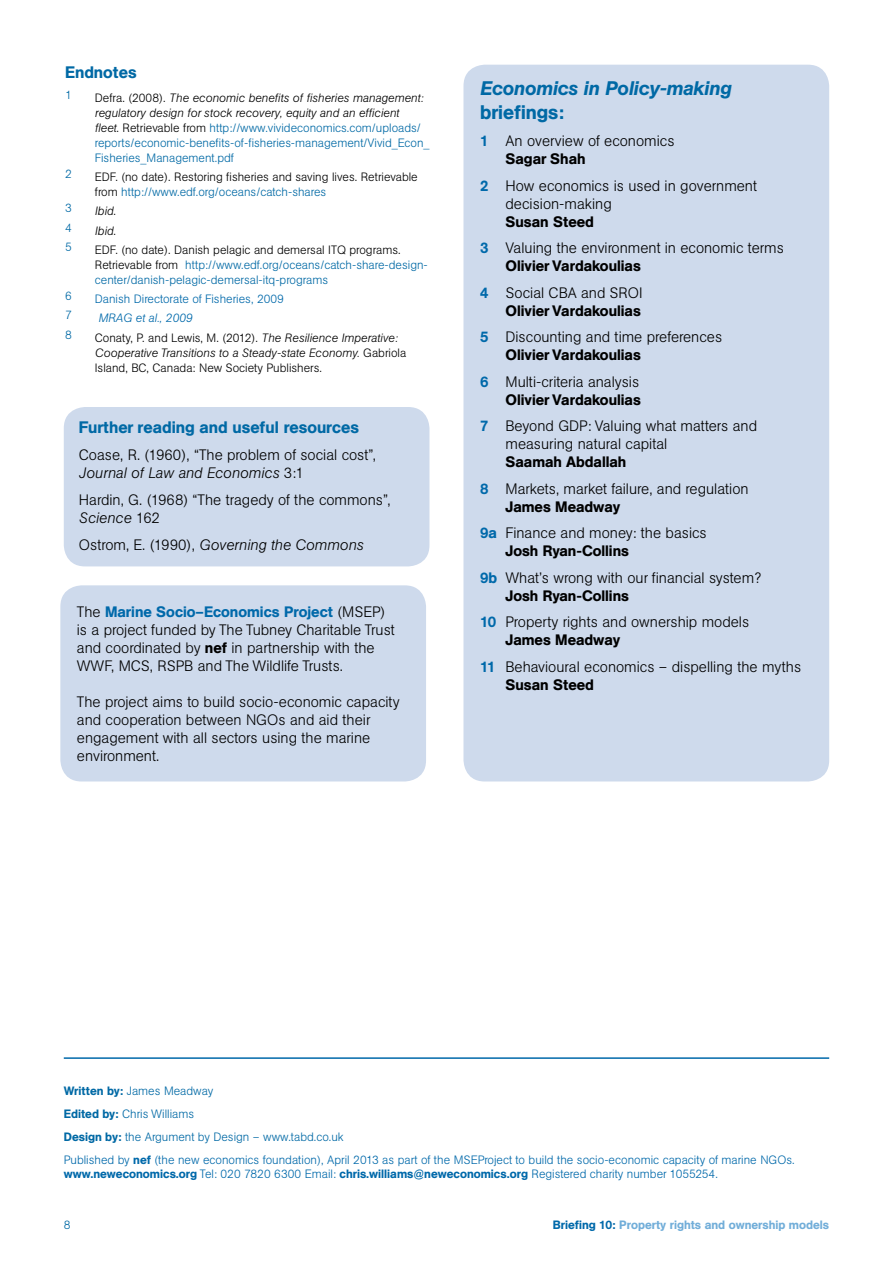
<style>
.page{position:relative;width:893px;height:1263px;background:#fff}
.page>*{position:absolute;margin:0;border:0;box-sizing:border-box;transform-origin:0 0}
.t1{font:italic 500 19.5px "AG Book BQ";color:#0069a5}
.t2{font:500 19.5px "AG Book BQ";color:#0069a5}
.t3{font:500 16.5px "AG Book BQ";color:#0069a5}
.t4{font:300 15px/18px "AG Book BQ";color:#000}
.t5{font:500 15px/26.5px "AG Book BQ";color:#000;text-align:right}
.t6{font:italic 300 15px "AG Book BQ";color:#000}
.t7{font:300 12px/15px "AG Book BQ";color:#0069a5}
.t8{font:300 12px/23px "AG Book BQ";color:#0069aa}
.t9{font:300 12px/15px "AG Book BQ";color:#000}
.t10{font:500 12px "AG Book BQ";color:#72aed9}
.t11{font:italic 300 12px "AG Book BQ";color:#0069aa}
.t12{font:italic 300 12px "AG Book BQ";color:#000}
.s1{color:#000}
.s2{font-style:italic;color:#000}
.s3{color:#0069a5}
.s4{font-style:normal}
.s5{font-style:italic}
.s6{font-weight:500;color:#0069aa}
.s7{font-weight:500}
.s8{color:#0069aa}
.s9{font-weight:300}
.s10{font-weight:500;color:#0069a5}
</style>
<div class="page">
<hr style="left:64px;top:1057px;width:765px;height:2px;background:#0069aa">
<div style="left:64px;top:407px;width:365px;height:159px;background:#cedaec;border-radius:21px"></div>
<div style="left:60px;top:585px;width:366px;height:196px;background:#cedaec;border-radius:21px"></div>
<div style="left:463px;top:65px;width:366px;height:716px;background:#cedaec;border-radius:21px"></div>
<p class="t3" style="left:65px;top:62px;width:73px">Endnotes</p>
<p class="t7" style="left:65px;top:87px;width:8px">1</p>
<p class="t7" style="left:95px;top:90px;width:336px"><span class="s1">Defra. (2008).</span> <span class="s2">The economic benefits of fisheries management: regulatory design for stock recovery, equity and an efficient<br>fleet</span><span class="s1">. Retrievable from</span> http://www.vivideconomics.com/uploads/ reports/economic-benefits-of-fisheries-management/Vivid_Econ_ Fisheries_Management.pdf</p>
<p class="t7" style="left:65px;top:166px;width:8px">2</p>
<p class="t9" style="left:95px;top:169px;width:324px">EDF. (no date). Restoring fisheries and saving lives. Retrievable from <span class="s3">http://www.edf.org/oceans/catch-shares</span></p>
<p class="t7" style="left:65px;top:201px;width:8px">3</p>
<p class="t12" style="left:95px;top:204px;width:23px">Ibid<span class="s4">.</span></p>
<p class="t7" style="left:65px;top:220px;width:8px">4</p>
<p class="t12" style="left:95px;top:224px;width:23px">Ibid<span class="s4">.</span></p>
<p class="t7" style="left:65px;top:239px;width:8px">5</p>
<p class="t7" style="left:95px;top:242px;width:334px"><span class="s1">EDF. (no date). Danish pelagic and demersal ITQ programs.<br>Retrievable from</span> http://www.edf.org/oceans/catch-share-design&shy;center/danish-pelagic-demersal-itq-programs</p>
<p class="t7" style="left:65px;top:288px;width:8px">6</p>
<p class="t8" style="left:95px;top:287px;width:191px">Danish Directorate of Fisheries, 2009</p>
<p class="t7" style="left:65px;top:308px;width:8px">7</p>
<p class="t11" style="left:98px;top:311px;width:96px">MRAG et al., 2009</p>
<p class="t7" style="left:65px;top:327px;width:8px">8</p>
<p class="t9" style="left:95px;top:330px;width:313px">Conaty, P. and Lewis, M. (2012). <span class="s5">The Resilience Imperative:<br>Cooperative Transitions to a Steady-state Economy.</span> Gabriola<br>Island, BC, Canada: New Society Publishers.</p>
<p class="t3" style="left:79px;top:417px;width:281px">Further reading and useful resources</p>
<p class="t4" style="left:79px;top:446px;width:299px">Coase, R. (1960), “The problem of social cost”,<br><span class="s5">Journal of Law and Economics</span> 3:1</p>
<p class="t4" style="left:79px;top:491px;width:313px">Hardin, G. (1968) “The tragedy of the commons”,<br><span class="s5">Science</span> 162</p>
<p class="t6" style="left:79px;top:536px;width:286px"><span class="s4">Ostrom, E. (1990),</span> Governing the Commons</p>
<p class="t4" style="left:77px;top:603px;width:320px">The <span class="s6">Marine Socio–Economics Project</span> (MSEP) is a project funded by The Tubney Charitable Trust and coordinated by <span class="s7">nef</span> in partnership with the WWF, MCS, RSPB and The Wildlife Trusts.</p>
<p class="t4" style="left:77px;top:693px;width:324px">The project aims to build socio-economic capacity and cooperation between NGOs and aid their engagement with all sectors using the marine environment.</p>
<h1 class="t1" style="left:480px;top:77px;width:253px">Economics in Policy-making</h1>
<h1 class="t2" style="left:480px;top:101px;width:86px">briefings:</h1>
<p class="t4" style="left:505px;top:132px;width:171px;text-indent:-26px"><span class="s6">1</span> An overview of economics<br><span class="s7">Sagar Shah</span></p>
<p class="t4" style="left:505px;top:177px;width:253px;text-indent:-26px"><span class="s6">2</span> How economics is used in government decision-making</p>
<p class="t4" style="left:480px;top:208px;width:305px;line-height:26.5px;text-indent:26px"><span class="s7">Susan Steed<br></span><span class="s6">3</span> Valuing the environment in economic terms</p>
<p class="t5" style="left:480px;top:253px;width:164px">Olivier Vardakoulias<br><span class="s8">4</span> <span class="s9">Social CBA and SROI</span></p>
<p class="t4" style="left:480px;top:297px;width:244px;line-height:26.5px;text-indent:26px"><span class="s7">Olivier Vardakoulias<br></span><span class="s6">5</span> Discounting and time preferences</p>
<p class="t4" style="left:480px;top:342px;width:162px;line-height:26.5px;text-align:right"><span class="s7">Olivier Vardakoulias<br></span><span class="s6">6</span> Multi-criteria analysis</p>
<p class="t4" style="left:480px;top:386px;width:279px;line-height:26.5px;text-indent:26px"><span class="s7">Olivier Vardakoulias<br></span><span class="s6">7</span> Beyond GDP: Valuing what matters and</p>
<p class="t4" style="left:505px;top:435px;width:163px">measuring natural capital</p>
<p class="t4" style="left:480px;top:449px;width:270px;line-height:26.5px;text-indent:26px"><span class="s7">Saamah Abdallah<br></span><span class="s6">8</span> Markets, market failure, and regulation</p>
<p class="t4" style="left:480px;top:493px;width:228px;line-height:26.5px;text-indent:26px"><span class="s7">James Meadway<br></span><span class="s6">9a</span> Finance and money: the basics</p>
<p class="t4" style="left:480px;top:538px;width:283px;line-height:26.5px;text-indent:26px"><span class="s7">Josh Ryan-Collins<br></span><span class="s6">9b</span> What’s wrong with our financial system?</p>
<p class="t4" style="left:480px;top:582px;width:271px;line-height:26.5px;text-indent:26px"><span class="s7">Josh Ryan-Collins<br></span><span class="s6">10</span> Property rights and ownership models</p>
<p class="t4" style="left:480px;top:627px;width:323px;line-height:26.5px;text-indent:26px"><span class="s7">James Meadway<br></span><span class="s6">11</span> Behavioural economics – dispelling the myths</p>
<p class="t5" style="left:505px;top:671px;width:90px">Susan Steed</p>
<p class="t8" style="left:64px;top:1079px;width:732px"><span class="s10">Written by:</span> <span class="s3">James Meadway<br></span><span class="s10">Edited by:</span> <span class="s3">Chris Williams<br></span><span class="s10">Design by:</span> <span class="s3">the Argument by Design – www.tabd.co.uk<br></span>Published by <span class="s7">nef</span> (the new economics foundation), April 2013 as part of the MSEProject to build the socio-economic capacity of marine NGOs.</p>
<p class="t8" style="left:64px;top:1162px;width:656px"><span class="s7">www.neweconomics.org</span> Tel: 020 7820 6300 Email: <span class="s7">chris.williams@neweconomics.org</span> Registered charity number 1055254.</p>
<p class="t7" style="left:64px;top:1217px;width:8px">8</p>
<p class="t10" style="left:553px;top:1217px;width:278px"><span class="s8">Briefing 10:</span> Property rights and ownership models</p>
</div>
